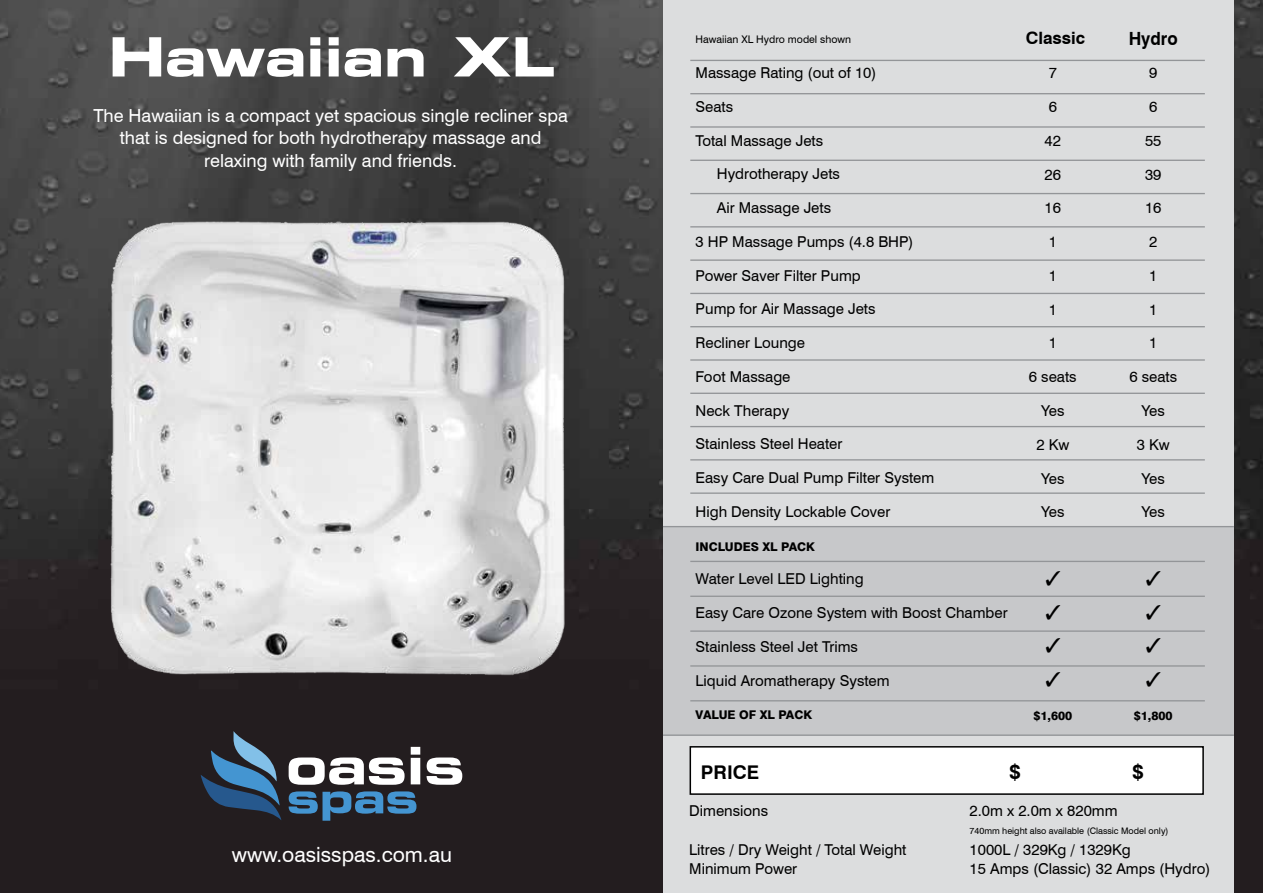
<style>
.page{position:relative;width:1263px;height:893px;background:#fff}
.page>*{position:absolute;margin:0;border:0;box-sizing:border-box;transform-origin:0 0}
.t1{font:700 expanded 54px "Square 721 BT";color:#fff}
.t2{font:21px "Swiss 721 BT";color:#fff}
.t3{font:700 20.85px "Swiss 721 BT";color:#000}
.t4{font:19.5px/33.8px "Zapf Dingbats IT Cby BT";color:#000;text-align:justify}
.t5{font:700 18.9px "Swiss 721 BT";color:#000}
.t6{font:700 18.15px "Swiss 721 BT";color:#000;scale:.93 1}
.t7{font:18px/22.5px "Swiss 721 BT";color:#fff;text-align:center}
.t8{font:700 16.95px "Swiss 721 BT";color:#000}
.t9{font:15px/19.5px "Swiss 721 BT";color:#000}
.t10{font:800 12px "Swiss 721 BT";color:#000}
.t11{font:10.5px "Swiss 721 BT";color:#000}
.t12{font:9px "Swiss 721 BT";color:#000}
</style>
<div class="page">
<img style="left:0;top:0;width:1263px;height:893px">
<div style="left:663px;top:0;width:571px;height:893px;background:#dcddde"></div>
<div style="left:663px;top:527px;width:571px;height:209px;background:#c7c8ca"></div>
<div style="left:690px;top:747px;width:513px;height:47px;background:#fff"></div>
<div style="left:689px;top:746px;width:515px;height:49px;border:2px solid #000"></div>
<hr style="left:690px;top:393px;width:515px;height:1px;background:#939598">
<hr style="left:690px;top:60px;width:515px;height:1px;background:#939598">
<hr style="left:690px;top:426px;width:515px;height:1px;background:#939598">
<hr style="left:690px;top:93px;width:515px;height:1px;background:#939598">
<hr style="left:690px;top:459px;width:515px;height:1px;background:#939598">
<hr style="left:690px;top:126px;width:515px;height:2px;background:#939598">
<hr style="left:690px;top:193px;width:515px;height:1px;background:#939598">
<hr style="left:690px;top:492px;width:515px;height:2px;background:#939598">
<hr style="left:690px;top:160px;width:515px;height:1px;background:#939598">
<hr style="left:690px;top:259px;width:515px;height:2px;background:#939598">
<hr style="left:663px;top:526px;width:571px;height:1px;background:#939598">
<hr style="left:690px;top:226px;width:515px;height:2px;background:#939598">
<hr style="left:690px;top:293px;width:515px;height:1px;background:#939598">
<hr style="left:690px;top:561px;width:515px;height:1px;background:#939598">
<hr style="left:690px;top:326px;width:515px;height:1px;background:#939598">
<hr style="left:690px;top:596px;width:515px;height:1px;background:#939598">
<hr style="left:690px;top:630px;width:515px;height:2px;background:#939598">
<hr style="left:690px;top:665px;width:515px;height:2px;background:#939598">
<hr style="left:690px;top:700px;width:515px;height:1px;background:#939598">
<hr style="left:663px;top:734px;width:571px;height:2px;background:#939598">
<hr style="left:690px;top:359px;width:515px;height:2px;background:#939598">
<svg style="left:201px;top:731px;width:80px;height:89px;background:#324a62"></svg>
<svg style="left:289px;top:757px;width:116px;height:28px"></svg>
<svg style="left:411px;top:747px;width:9px;height:37px"></svg>
<svg style="left:427px;top:757px;width:35px;height:28px"></svg>
<svg style="left:289px;top:791px;width:127px;height:30px;background:#335a79"></svg>
<img style="left:56px;top:191px;width:563px;height:516px">
<h1 class="t1" style="left:109px;top:24px;width:447px">Hawaiian XL</h1>
<p class="t7" style="left:93px;top:104px;width:476px">The Hawaiian is a compact yet spacious single recliner spa that is designed for both hydrotherapy massage and relaxing with family and friends.</p>
<h2 class="t2" style="left:232px;top:842px;width:222px">www.oasisspas.com.au</h2>
<p class="t11" style="left:695px;top:33px;width:157px">Hawaiian XL Hydro model shown</p>
<p class="t9" style="left:695px;top:63px;width:182px">Massage Rating (out of 10)</p>
<p class="t9" style="left:695px;top:97px;width:39px">Seats</p>
<p class="t9" style="left:695px;top:130px;width:129px">Total Massage Jets</p>
<p class="t9" style="left:717px;top:164px;width:125px">Hydrotherapy Jets</p>
<p class="t9" style="left:717px;top:198px;width:116px">Air Massage Jets</p>
<p class="t9" style="left:695px;top:232px;width:220px">3 HP Massage Pumps (4.8 BHP)</p>
<p class="t9" style="left:695px;top:265px;width:167px">Power Saver Filter Pump</p>
<p class="t9" style="left:695px;top:299px;width:182px">Pump for Air Massage Jets</p>
<p class="t9" style="left:695px;top:333px;width:111px">Recliner Lounge</p>
<p class="t9" style="left:695px;top:367px;width:96px">Foot Massage</p>
<p class="t9" style="left:695px;top:400px;width:95px">Neck Therapy</p>
<p class="t9" style="left:695px;top:434px;width:148px">Stainless Steel Heater</p>
<p class="t9" style="left:695px;top:468px;width:240px">Easy Care Dual Pump Filter System</p>
<p class="t9" style="left:695px;top:502px;width:196px">High Density Lockable Cover</p>
<p class="t10" style="left:695px;top:539px;width:121px">INCLUDES XL PACK</p>
<p class="t9" style="left:695px;top:569px;width:170px">Water Level LED Lighting</p>
<p class="t9" style="left:695px;top:603px;width:314px">Easy Care Ozone System with Boost Chamber</p>
<p class="t9" style="left:695px;top:637px;width:164px">Stainless Steel Jet Trims</p>
<p class="t9" style="left:695px;top:670px;width:196px">Liquid Aromatherapy System</p>
<p class="t10" style="left:695px;top:708px;width:118px">VALUE OF XL PACK</p>
<p class="t8" style="left:1026px;top:27px;width:61px">Classic</p>
<p class="t6" style="left:1129px;top:27px;width:54px">Hydro</p>
<p class="t9" style="left:1049px;top:63px;width:10px">7</p>
<p class="t9" style="left:1049px;top:97px;width:10px">6</p>
<p class="t9" style="left:1044px;top:131px;width:18px">42</p>
<p class="t9" style="left:1044px;top:165px;width:18px">26</p>
<p class="t9" style="left:1044px;top:198px;width:18px">16</p>
<p class="t9" style="left:1049px;top:232px;width:10px">1</p>
<p class="t9" style="left:1049px;top:266px;width:10px">1</p>
<p class="t9" style="left:1049px;top:300px;width:10px">1</p>
<p class="t9" style="left:1049px;top:333px;width:10px">1</p>
<p class="t9" style="left:1029px;top:367px;width:49px">6 seats</p>
<p class="t9" style="left:1041px;top:401px;width:25px">Yes</p>
<p class="t9" style="left:1036px;top:435px;width:34px">2 Kw</p>
<p class="t9" style="left:1041px;top:468px;width:25px">Yes</p>
<p class="t9" style="left:1041px;top:502px;width:25px">Yes</p>
<h3 class="t4" style="left:1045px;top:562px;width:17px">✓ ✓ ✓ ✓</h3>
<p class="t10" style="left:1033px;top:708px;width:40px">$1,600</p>
<p class="t9" style="left:1149px;top:63px;width:10px">9</p>
<p class="t9" style="left:1149px;top:97px;width:10px">6</p>
<p class="t9" style="left:1145px;top:131px;width:18px">55</p>
<p class="t9" style="left:1145px;top:165px;width:18px">39</p>
<p class="t9" style="left:1145px;top:198px;width:18px">16</p>
<p class="t9" style="left:1149px;top:232px;width:10px">2</p>
<p class="t9" style="left:1149px;top:266px;width:10px">1</p>
<p class="t9" style="left:1149px;top:300px;width:10px">1</p>
<p class="t9" style="left:1149px;top:333px;width:10px">1</p>
<p class="t9" style="left:1129px;top:367px;width:49px">6 seats</p>
<p class="t9" style="left:1141px;top:401px;width:25px">Yes</p>
<p class="t9" style="left:1137px;top:435px;width:34px">3 Kw</p>
<p class="t9" style="left:1141px;top:468px;width:25px">Yes</p>
<p class="t9" style="left:1141px;top:502px;width:25px">Yes</p>
<h3 class="t4" style="left:1146px;top:562px;width:17px">✓ ✓ ✓ ✓</h3>
<p class="t10" style="left:1134px;top:708px;width:40px">$1,800</p>
<p class="t5" style="left:701px;top:761px;width:60px">PRICE</p>
<h3 class="t3" style="left:1009px;top:759px;width:13px">$</h3>
<h3 class="t3" style="left:1132px;top:759px;width:13px">$</h3>
<p class="t9" style="left:689px;top:800px;width:81px">Dimensions</p>
<p class="t9" style="left:689px;top:839px;width:219px">Litres / Dry Weight / Total Weight<br>Minimum Power</p>
<p class="t9" style="left:969px;top:800px;width:150px">2.0m x 2.0m x 820mm</p>
<p class="t12" style="left:969px;top:825px;width:201px">740mm height also available (Classic Model only)</p>
<p class="t9" style="left:969px;top:839px;width:242px">1000L / 329Kg / 1329Kg<br>15 Amps (Classic) 32 Amps (Hydro)</p>
</div>
